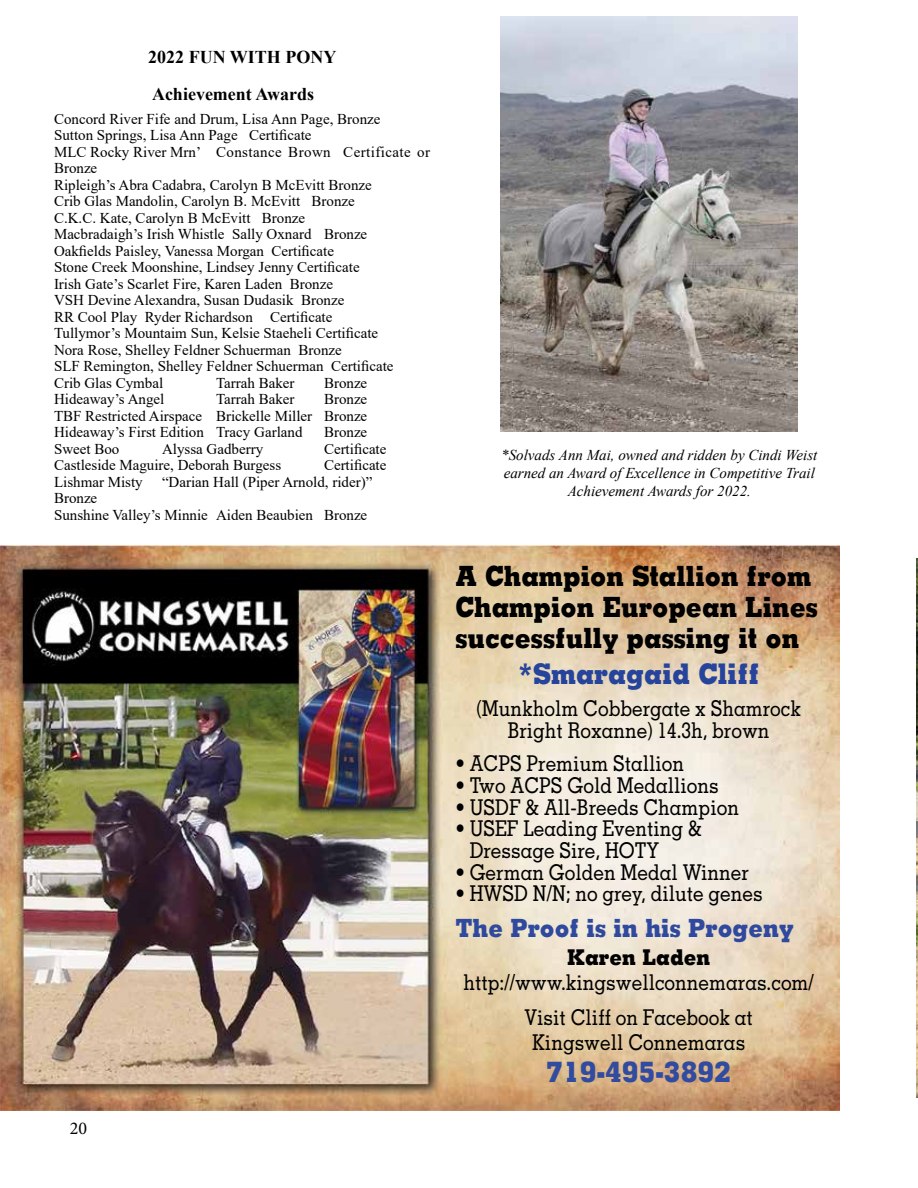
<style>
.page{position:relative;width:918px;height:1188px;background:#fff}
.page>*{position:absolute;margin:0;border:0;box-sizing:border-box;transform-origin:0 0}
.t1{font:800 28.65px "Memphis LT Std";color:#314ba0;scale:.88 1}
.t2{font:800 28.35px "Memphis LT Std";color:#26449c;scale:.88 1}
.t3{font:800 27.9px/31px "Memphis LT Std";color:#000;scale:.87 1}
.t4{font:800 25.05px "Memphis LT Std";color:#2f499f;scale:.88 1}
.t5{font:500 21.75px/21.8px "Memphis LT Std";color:#000;text-align:center;scale:.88 1}
.t6{font:800 21.75px "Memphis LT Std";color:#000;scale:.88 1}
.t7{font:700 18px/36.6px "Times New Roman";color:#000}
.t8{font:18px "Minion Pro";color:#000}
.t9{font:15px/16.5px "Times New Roman";color:#000}
.t10{font:italic 15px/18px "Times New Roman";color:#000;text-align:center}
</style>
<div class="page">
<img style="left:916px;top:558px;width:2px;height:540px">
<img style="left:0;top:546px;width:839px;height:564px">
<img style="left:500px;top:16px;width:297px;height:416px">
<p class="t7" style="left:148px;top:38px;width:190px">2022 FUN WITH PONY<br>Achievement Awards</p>
<p class="t9" style="left:54px;top:110px;width:378px">Concord River Fife and Drum, Lisa Ann Page, Bronze<br>Sutton Springs, Lisa Ann Page Certificate<br>MLC Rocky River Mrn’ Constance Brown Certificate or Bronze<br>Ripleigh’s Abra Cadabra, Carolyn B McEvitt Bronze<br>Crib Glas Mandolin, Carolyn B. McEvitt Bronze<br>C.K.C. Kate, Carolyn B McEvitt Bronze<br>Macbradaigh’s Irish Whistle Sally Oxnard Bronze<br>Oakfields Paisley, Vanessa Morgan Certificate<br>Stone Creek Moonshine, Lindsey Jenny Certificate<br>Irish Gate’s Scarlet Fire, Karen Laden Bronze<br>VSH Devine Alexandra, Susan Dudasik Bronze<br>RR Cool Play Ryder Richardson Certificate<br>Tullymor’s Mountaim Sun, Kelsie Staeheli Certificate<br>Nora Rose, Shelley Feldner Schuerman Bronze<br>SLF Remington, Shelley Feldner Schuerman Certificate<br>Crib Glas Cymbal</p>
<p class="t9" style="left:216px;top:374px;width:80px">Tarrah Baker</p>
<p class="t9" style="left:324px;top:374px;width:45px">Bronze</p>
<p class="t9" style="left:54px;top:390px;width:112px">Hideaway’s Angel</p>
<p class="t9" style="left:216px;top:390px;width:80px">Tarrah Baker</p>
<p class="t9" style="left:54px;top:390px;width:315px;text-align:justify;text-indent:270px">Bronze TBF Restricted Airspace Brickelle Miller Bronze Hideaway’s First Edition Tracy Garland</p>
<p class="t9" style="left:324px;top:423px;width:45px">Bronze</p>
<p class="t9" style="left:54px;top:440px;width:67px">Sweet Boo</p>
<p class="t9" style="left:162px;top:440px;width:103px">Alyssa Gadberry</p>
<p class="t9" style="left:324px;top:440px;width:64px">Certificate</p>
<p class="t9" style="left:54px;top:456px;width:229px">Castleside Maguire, Deborah Burgess</p>
<p class="t9" style="left:324px;top:456px;width:64px">Certificate</p>
<p class="t9" style="left:54px;top:473px;width:90px">Lishmar Misty</p>
<p class="t9" style="left:162px;top:473px;width:212px">“Darian Hall (Piper Arnold, rider)”</p>
<p class="t9" style="left:54px;top:489px;width:315px">Bronze<br>Sunshine Valley’s Minnie Aiden Beaubien Bronze</p>
<p class="t8" style="left:70px;top:1116px;width:19px">20</p>
<p class="t10" style="left:501px;top:446px;width:318px">*Solvads Ann Mai, owned and ridden by Cindi Weist earned an Award of Excellence in Competitive Trail<br>Achievement Awards for 2022.</p>
<h3 class="t3" style="left:455px;top:560px;width:418px">A Champion Stallion from<br>Champion European Lines successfully passing it on</h3>
<h2 class="t2" style="left:518px;top:656px;width:276px">*Smaragaid Cliff</h2>
<h3 class="t5" style="left:476px;top:697px;width:370px">(Munkholm Cobbergate x Shamrock<br>Bright Roxanne) 14.3h, brown</h3>
<h3 class="t5" style="left:455px;top:752px;width:262px">• ACPS Premium Stallion</h3>
<h3 class="t5" style="left:455px;top:774px;width:301px">• Two ACPS Gold Medallions</h3>
<h3 class="t5" style="left:455px;top:796px;width:324px">• USDF &amp; All-Breeds Champion</h3>
<h3 class="t5" style="left:470px;top:818px;width:265px;text-align:left;text-indent:-14px">• USEF Leading Eventing &amp;<br>Dressage Sire, HOTY</h3>
<h3 class="t5" style="left:455px;top:861px;width:335px">• German Golden Medal Winner</h3>
<h3 class="t5" style="left:455px;top:883px;width:351px">• HWSD N/N; no grey, dilute genes</h3>
<h3 class="t4" style="left:455px;top:911px;width:386px">The Proof is in his Progeny</h3>
<h3 class="t6" style="left:567px;top:943px;width:164px">Karen Laden</h3>
<h3 class="t5" style="left:464px;top:965px;width:400px;line-height:35.1px">http://www.kingswellconnemaras.com/<br>Visit Cliff on Facebook at</h3>
<h3 class="t5" style="left:532px;top:1032px;width:244px">Kingswell Connemaras</h3>
<h1 class="t1" style="left:546px;top:1054px;width:212px">719-495-3892</h1>
</div>
